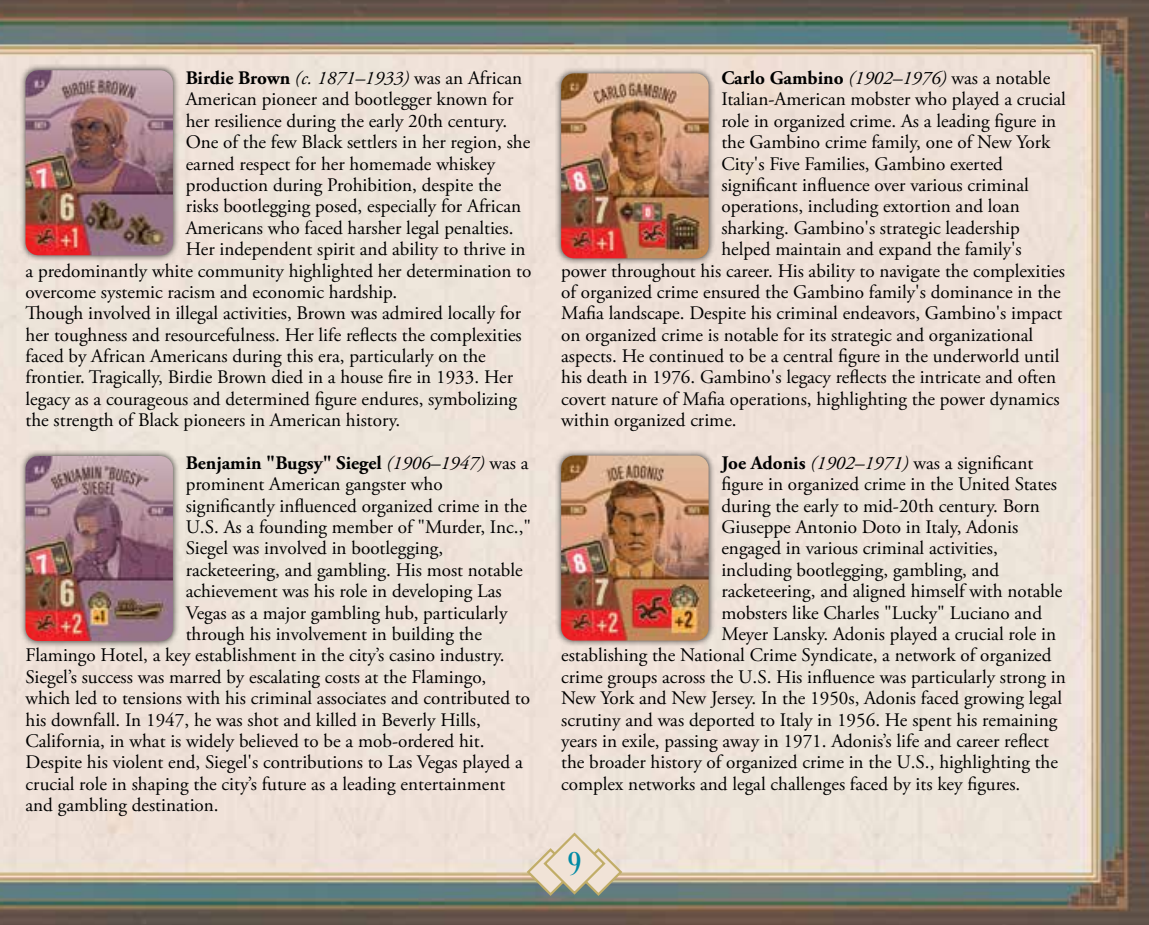
<style>
.page{position:relative;width:1149px;height:925px;background:#fff}
.page>*{position:absolute;margin:0;border:0;box-sizing:border-box;transform-origin:0 0}
.t1{font:33.75px "LHF Desire PRO";color:#008aa5}
.t2{font:19.12px "Adobe Garamond Pro";color:#000}
.t3{font:700 19.12px "Adobe Garamond Pro";color:#000}
.t4{font:italic 19.12px "Adobe Garamond Pro";color:#000}
.s1{font-weight:700;font-style:normal}
.s2{font-style:normal}
.s3{font-weight:400;font-style:italic}
.s4{font-weight:400}
.s5{font-weight:700}
.s6{font-style:italic}
</style>
<div class="page">
<img style="left:0;top:0;width:1148px;height:925px">
<svg style="left:525px;top:831px;width:98px;height:66px;background:#d5ccbc"></svg>
<div style="left:19px;top:64px;width:161px;height:198px;background:#000;opacity:.75"></div>
<img style="left:26px;top:70px;width:147px;height:185px">
<div style="left:19px;top:450px;width:161px;height:197px;background:#000;opacity:.75"></div>
<img style="left:26px;top:456px;width:147px;height:185px">
<div style="left:554px;top:67px;width:161px;height:198px;background:#000;opacity:.75"></div>
<img style="left:561px;top:73px;width:147px;height:185px">
<div style="left:554px;top:449px;width:161px;height:198px;background:#000;opacity:.75"></div>
<img style="left:561px;top:455px;width:147px;height:185px">
<p class="t4" style="left:186px;top:66px;width:338px"><span class="s1">Birdie Brown</span> (c. 1871–1933) <span class="s2">was an African</span></p>
<p class="t2" style="left:186px;top:88px;width:329px">American pioneer and bootlegger known for</p>
<p class="t2" style="left:186px;top:109px;width:323px">her resilience during the early 20th century.</p>
<p class="t2" style="left:186px;top:131px;width:346px">One of the few Black settlers in her region, she</p>
<p class="t2" style="left:186px;top:152px;width:311px">earned respect for her homemade whiskey</p>
<p class="t2" style="left:186px;top:173px;width:317px">production during Prohibition, despite the</p>
<p class="t2" style="left:186px;top:195px;width:337px">risks bootlegging posed, especially for African</p>
<p class="t2" style="left:186px;top:216px;width:329px">Americans who faced harsher legal penalties.</p>
<p class="t2" style="left:186px;top:238px;width:341px">Her independent spirit and ability to thrive in</p>
<p class="t2" style="left:26px;top:259px;width:507px">a predominantly white community highlighted her determination to</p>
<p class="t2" style="left:26px;top:280px;width:373px">overcome systemic racism and economic hardship.</p>
<p class="t2" style="left:26px;top:302px;width:497px">Though involved in illegal activities, Brown was admired locally for</p>
<p class="t2" style="left:26px;top:323px;width:497px">her toughness and resourcefulness. Her life reflects the complexities</p>
<p class="t2" style="left:26px;top:344px;width:461px">faced by African Americans during this era, particularly on the</p>
<p class="t2" style="left:26px;top:366px;width:489px">frontier. Tragically, Birdie Brown died in a house fire in 1933. Her</p>
<p class="t2" style="left:26px;top:387px;width:493px">legacy as a courageous and determined figure endures, symbolizing</p>
<p class="t2" style="left:26px;top:409px;width:376px">the strength of Black pioneers in American history.</p>
<p class="t3" style="left:186px;top:452px;width:344px">Benjamin "Bugsy" Siegel <span class="s3">(1906–1947)</span> <span class="s4">was a</span></p>
<p class="t2" style="left:186px;top:473px;width:258px">prominent American gangster who</p>
<p class="t2" style="left:186px;top:494px;width:343px">significantly influenced organized crime in the</p>
<p class="t2" style="left:186px;top:515px;width:347px">U.S. As a founding member of "Murder, Inc.,"</p>
<p class="t2" style="left:186px;top:537px;width:259px">Siegel was involved in bootlegging,</p>
<p class="t2" style="left:186px;top:558px;width:338px">racketeering, and gambling. His most notable</p>
<p class="t2" style="left:186px;top:580px;width:317px">achievement was his role in developing Las</p>
<p class="t2" style="left:186px;top:601px;width:323px">Vegas as a major gambling hub, particularly</p>
<p class="t2" style="left:186px;top:622px;width:298px">through his involvement in building the</p>
<p class="t2" style="left:26px;top:644px;width:480px">Flamingo Hotel, a key establishment in the city’s casino industry.</p>
<p class="t2" style="left:26px;top:665px;width:462px">Siegel’s success was marred by escalating costs at the Flamingo,</p>
<p class="t2" style="left:26px;top:686px;width:506px">which led to tensions with his criminal associates and contributed to</p>
<p class="t2" style="left:26px;top:708px;width:456px">his downfall. In 1947, he was shot and killed in Beverly Hills,</p>
<p class="t2" style="left:26px;top:729px;width:460px">California, in what is widely believed to be a mob-ordered hit.</p>
<p class="t2" style="left:26px;top:751px;width:498px">Despite his violent end, Siegel's contributions to Las Vegas played a</p>
<p class="t2" style="left:26px;top:772px;width:481px">crucial role in shaping the city’s future as a leading entertainment</p>
<p class="t2" style="left:26px;top:793px;width:195px">and gambling destination.</p>
<p class="t3" style="left:721px;top:67px;width:330px">Carlo Gambino <span class="s3">(1902–1976)</span> <span class="s4">was a notable</span></p>
<p class="t2" style="left:721px;top:88px;width:346px">Italian-American mobster who played a crucial</p>
<p class="t2" style="left:721px;top:109px;width:336px">role in organized crime. As a leading figure in</p>
<p class="t2" style="left:721px;top:131px;width:330px">the Gambino crime family, one of New York</p>
<p class="t2" style="left:721px;top:152px;width:283px">City's Five Families, Gambino exerted</p>
<p class="t2" style="left:721px;top:173px;width:309px">significant influence over various criminal</p>
<p class="t2" style="left:721px;top:195px;width:300px">operations, including extortion and loan</p>
<p class="t2" style="left:721px;top:216px;width:300px">sharking. Gambino's strategic leadership</p>
<p class="t2" style="left:721px;top:238px;width:302px">helped maintain and expand the family's</p>
<p class="t2" style="left:561px;top:259px;width:505px">power throughout his career. His ability to navigate the complexities</p>
<p class="t2" style="left:561px;top:280px;width:501px">of organized crime ensured the Gambino family's dominance in the</p>
<p class="t2" style="left:561px;top:302px;width:502px">Mafia landscape. Despite his criminal endeavors, Gambino's impact</p>
<p class="t2" style="left:561px;top:323px;width:473px">on organized crime is notable for its strategic and organizational</p>
<p class="t2" style="left:561px;top:344px;width:499px">aspects. He continued to be a central figure in the underworld until</p>
<p class="t2" style="left:561px;top:366px;width:496px">his death in 1976. Gambino's legacy reflects the intricate and often</p>
<p class="t2" style="left:561px;top:387px;width:500px">covert nature of Mafia operations, highlighting the power dynamics</p>
<p class="t2" style="left:561px;top:409px;width:177px">within organized crime.</p>
<p class="t2" style="left:721px;top:451px;width:313px"><span class="s5">Joe Adonis</span> <span class="s6">(1902–1971)</span> was a significant</p>
<p class="t2" style="left:721px;top:473px;width:337px">figure in organized crime in the United States</p>
<p class="t2" style="left:721px;top:494px;width:320px">during the early to mid-20th century. Born</p>
<p class="t2" style="left:721px;top:515px;width:298px">Giuseppe Antonio Doto in Italy, Adonis</p>
<p class="t2" style="left:721px;top:537px;width:278px">engaged in various criminal activities,</p>
<p class="t2" style="left:721px;top:558px;width:279px">including bootlegging, gambling, and</p>
<p class="t2" style="left:721px;top:580px;width:342px">racketeering, and aligned himself with notable</p>
<p class="t2" style="left:721px;top:601px;width:322px">mobsters like Charles "Lucky" Luciano and</p>
<p class="t2" style="left:721px;top:622px;width:336px">Meyer Lansky. Adonis played a crucial role in</p>
<p class="t2" style="left:561px;top:644px;width:491px">establishing the National Crime Syndicate, a network of organized</p>
<p class="t2" style="left:561px;top:665px;width:506px">crime groups across the U.S. His influence was particularly strong in</p>
<p class="t2" style="left:561px;top:686px;width:502px">New York and New Jersey. In the 1950s, Adonis faced growing legal</p>
<p class="t2" style="left:561px;top:708px;width:497px">scrutiny and was deported to Italy in 1956. He spent his remaining</p>
<p class="t2" style="left:561px;top:729px;width:489px">years in exile, passing away in 1971. Adonis’s life and career reflect</p>
<p class="t2" style="left:561px;top:751px;width:498px">the broader history of organized crime in the U.S., highlighting the</p>
<p class="t2" style="left:561px;top:772px;width:460px">complex networks and legal challenges faced by its key figures.</p>
<h1 class="t1" style="left:568px;top:844px;width:14px">9</h1>
</div>
